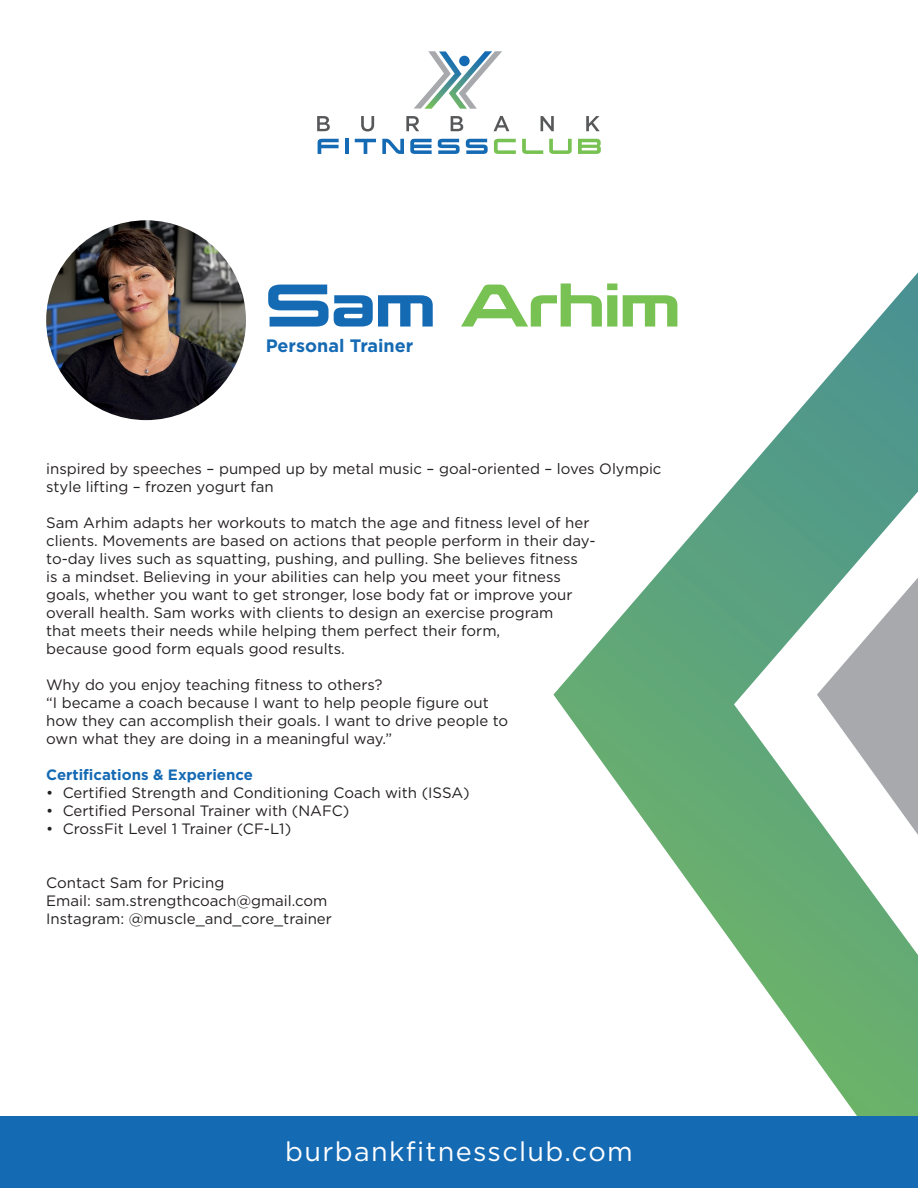
<style>
.page{position:relative;width:918px;height:1188px;background:#fff}
.page>*{position:absolute;margin:0;border:0;box-sizing:border-box;transform-origin:0 0}
.t1{font:52.5px "Korataki Rg";color:#77c253}
.t2{font:52.5px "Korataki Rg";color:#156ab4}
.t3{font:27px "Gotham";letter-spacing:.05em;color:#fff}
.t4{font:700 18px "Gotham";color:#156ab4}
.t5{font:15px/18px "Gotham";color:#231f20}
.t6{font:700 15px "Gotham";color:#156ab4}
</style>
<div class="page">
<svg style="left:553px;top:272px;width:365px;height:845px"></svg>
<svg style="left:817px;top:578px;width:101px;height:257px"></svg>
<svg style="left:318px;top:139px;width:21px;height:15px"></svg>
<hr style="left:345px;top:139px;width:3px;height:15px;background:#156ab4">
<svg style="left:355px;top:139px;width:21px;height:15px"></svg>
<svg style="left:382px;top:139px;width:22px;height:15px"></svg>
<svg style="left:410px;top:139px;width:22px;height:15px"></svg>
<svg style="left:438px;top:139px;width:22px;height:15px"></svg>
<svg style="left:466px;top:139px;width:22px;height:15px"></svg>
<svg style="left:494px;top:139px;width:22px;height:15px"></svg>
<svg style="left:522px;top:139px;width:21px;height:15px"></svg>
<svg style="left:549px;top:139px;width:23px;height:15px"></svg>
<svg style="left:578px;top:139px;width:23px;height:15px"></svg>
<svg style="left:317px;top:116px;width:13px;height:15px"></svg>
<svg style="left:361px;top:116px;width:13px;height:15px"></svg>
<svg style="left:406px;top:116px;width:13px;height:15px"></svg>
<svg style="left:451px;top:116px;width:12px;height:15px"></svg>
<svg style="left:494px;top:116px;width:15px;height:15px"></svg>
<svg style="left:541px;top:116px;width:13px;height:15px"></svg>
<svg style="left:586px;top:116px;width:14px;height:15px"></svg>
<svg style="left:414px;top:51px;width:88px;height:58px"></svg>
<div style="left:459px;top:56px;width:11px;height:10px;background:#156ab4;border-radius:50%"></div>
<div style="left:0;top:1117px;width:918px;height:71px;background:#156ab4"></div>
<img style="left:46px;top:220px;width:200px;height:200px;border-radius:100px">
<p class="t2" style="left:266px;top:274px;width:171px">Sam</p>
<p class="t4" style="left:266px;top:334px;width:149px">Personal Trainer</p>
<p class="t1" style="left:461px;top:274px;width:221px">Arhim</p>
<p class="t5" style="left:46px;top:460px;width:617px">inspired by speeches – pumped up by metal music – goal-oriented – loves Olympic style lifting – frozen yogurt fan</p>
<p class="t5" style="left:46px;top:514px;width:551px">Sam Arhim adapts her workouts to match the age and fitness level of her clients. Movements are based on actions that people perform in their day&shy;to-day lives such as squatting, pushing, and pulling. She believes fitness<br>is a mindset. Believing in your abilities can help you meet your fitness goals, whether you want to get stronger, lose body fat or improve your overall health. Sam works with clients to design an exercise program<br>that meets their needs while helping them perfect their form,<br>because good form equals good results.</p>
<p class="t5" style="left:46px;top:676px;width:338px">Why do you enjoy teaching fitness to others?</p>
<p class="t5" style="left:46px;top:694px;width:464px">“I became a coach because I want to help people figure out how they can accomplish their goals. I want to drive people to own what they are doing in a meaningful way.”</p>
<p class="t6" style="left:46px;top:765px;width:208px">Certifications &amp; Experience</p>
<p class="t5" style="left:46px;top:784px;width:425px">• Certified Strength and Conditioning Coach with (ISSA)</p>
<p class="t5" style="left:46px;top:802px;width:305px">• Certified Personal Trainer with (NAFC)</p>
<p class="t5" style="left:46px;top:820px;width:246px">• CrossFit Level 1 Trainer (CF-L1)</p>
<p class="t5" style="left:46px;top:874px;width:180px">Contact Sam for Pricing</p>
<p class="t5" style="left:46px;top:892px;width:283px">Email: sam.strengthcoach@gmail.com</p>
<p class="t5" style="left:46px;top:910px;width:287px">Instagram: @muscle_and_core_trainer</p>
<p class="t3" style="left:285px;top:1134px;width:349px">burbankfitnessclub.com</p>
</div>
